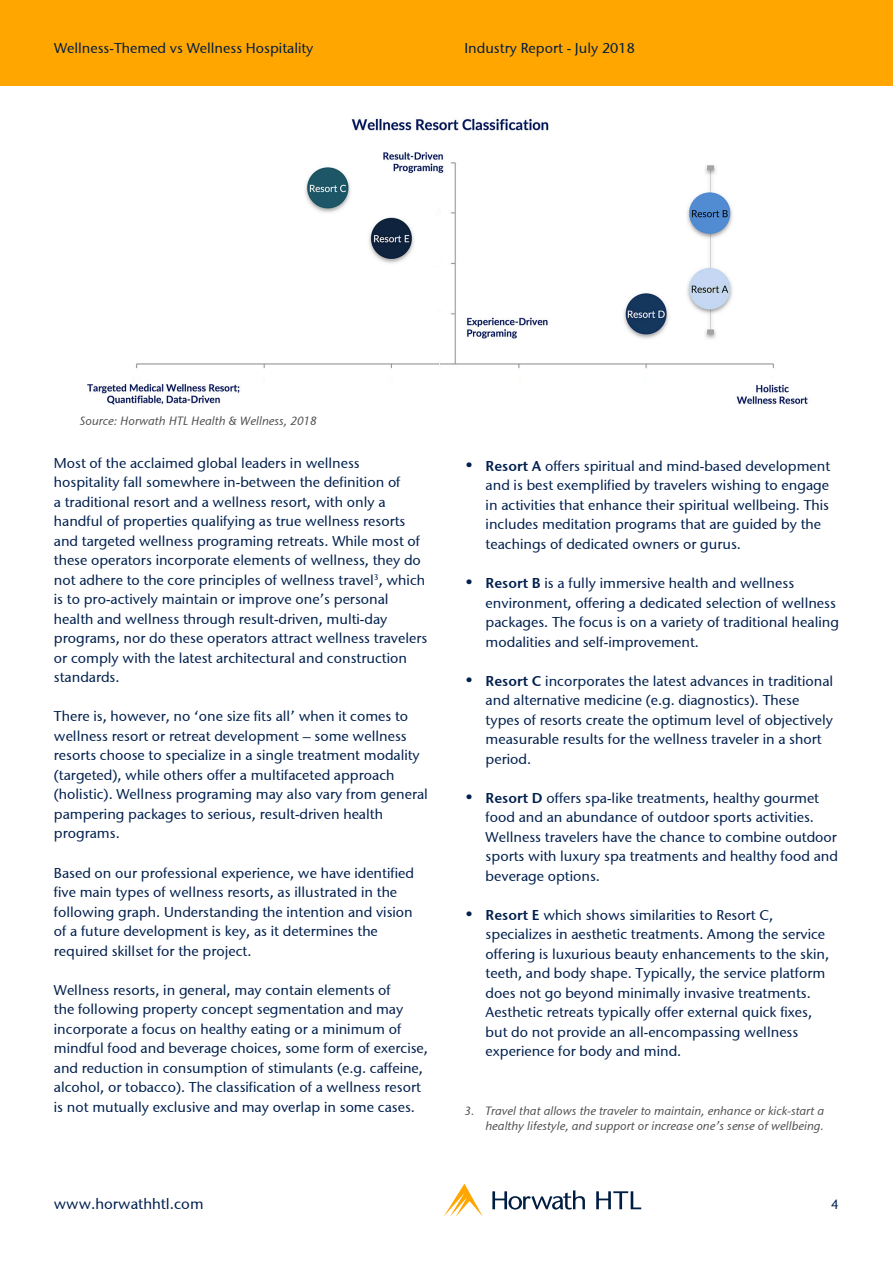
<style>
.page{position:relative;width:893px;height:1263px;background:#fff}
.page>*{position:absolute;margin:0;border:0;box-sizing:border-box;transform-origin:0 0}
.t1{font:15px "Stone Sans ITCTT Medium";color:#00204e}
.t2{font:14.25px/19.5px "Stone Sans ITCTT Medium";color:#00204e}
.t3{font:14.25px "Stone Sans ITCTT Medium";color:#001e41}
.t4{font:13.5px "Stone Sans ITCTT Medium";color:#00204e}
.t5{font:italic 12px/15px "Stone Sans ITCTT Medium";color:#4d4d4d;text-align:right}
.s1{font-family:"Stone Sans Semi ITCTT Italic";font-size:17.25px}
.s2{font-family:"Stone Sans Sem ITCTT Semi"}
</style>
<div class="page">
<div style="left:0;top:0;width:893px;height:85px;background:#ffa700"></div>
<svg style="left:444px;top:1184px;width:39px;height:32px"></svg>
<svg style="left:492px;top:1190px;width:93px;height:19px"></svg>
<svg style="left:596px;top:1191px;width:45px;height:18px"></svg>
<img style="left:87px;top:118px;width:721px;height:287px">
<p class="t3" style="left:54px;top:40px;width:261px">Wellness-Themed vs Wellness Hospitality</p>
<p class="t3" style="left:464px;top:40px;width:172px">Industry Report - July 2018</p>
<p class="t5" style="left:80px;top:413px;width:238px">Source: Horwath HTL Health &amp; Wellness, 2018</p>
<p class="t2" style="left:54px;top:453px;width:348px">Most of the acclaimed global leaders in wellness hospitality fall somewhere in-between the definition of</p>
<p class="t2" style="left:54px;top:492px;width:375px">a traditional resort and a wellness resort, with only a handful of properties qualifying as true wellness resorts and targeted wellness programing retreats. While most of these operators incorporate elements of wellness, they do not adhere to the core principles of wellness travel<sup>3</sup>, which is to pro-actively maintain or improve one’s personal health and wellness through result-driven, multi-day programs, nor do these operators attract wellness travelers or comply with the latest architectural and construction standards.</p>
<p class="t2" style="left:54px;top:707px;width:367px">There is, however, no ‘one size fits all’ when it comes to wellness resort or retreat development – some wellness resorts choose to specialize in a single treatment modality (targeted), while others offer a multifaceted approach</p>
<p class="t2" style="left:54px;top:785px;width:376px">(holistic). Wellness programing may also vary from general pampering packages to serious, result-driven health programs.</p>
<p class="t2" style="left:54px;top:863px;width:361px">Based on our professional experience, we have identified five main types of wellness resorts, as illustrated in the following graph. Understanding the intention and vision of a future development is key, as it determines the required skillset for the project.</p>
<p class="t2" style="left:54px;top:980px;width:338px">Wellness resorts, in general, may contain elements of</p>
<p class="t2" style="left:54px;top:999px;width:376px">the following property concept segmentation and may incorporate a focus on healthy eating or a minimum of mindful food and beverage choices, some form of exercise, and reduction in consumption of stimulants (e.g. caffeine, alcohol, or tobacco). The classification of a wellness resort is not mutually exclusive and may overlap in some cases.</p>
<p class="t2" style="left:486px;top:456px;width:346px;text-indent:-21px"><span class="s1">•</span> <span class="s2">Resort A</span> offers spiritual and mind-based development and is best exemplified by travelers wishing to engage in activities that enhance their spiritual wellbeing. This includes meditation programs that are guided by the teachings of dedicated owners or gurus.</p>
<p class="t2" style="left:486px;top:573px;width:355px;text-indent:-21px"><span class="s1">•</span> <span class="s2">Resort B</span> is a fully immersive health and wellness environment, offering a dedicated selection of wellness packages. The focus is on a variety of traditional healing modalities and self-improvement.</p>
<p class="t2" style="left:486px;top:671px;width:349px;text-indent:-21px"><span class="s1">•</span> <span class="s2">Resort C</span> incorporates the latest advances in traditional and alternative medicine (e.g. diagnostics). These types of resorts create the optimum level of objectively measurable results for the wellness traveler in a short period.</p>
<p class="t2" style="left:486px;top:788px;width:354px;text-indent:-21px"><span class="s1">•</span> <span class="s2">Resort D</span> offers spa-like treatments, healthy gourmet food and an abundance of outdoor sports activities.<br>Wellness travelers have the chance to combine outdoor sports with luxury spa treatments and healthy food and beverage options.</p>
<p class="t2" style="left:486px;top:905px;width:345px;text-indent:-21px"><span class="s1">•</span> <span class="s2">Resort E</span> which shows similarities to Resort C, specializes in aesthetic treatments. Among the service offering is luxurious beauty enhancements to the skin, teeth, and body shape. Typically, the service platform does not go beyond minimally invasive treatments.<br>Aesthetic retreats typically offer external quick fixes, but do not provide an all-encompassing wellness experience for body and mind.</p>
<p class="t5" style="left:464px;top:1103px;width:361px">3. Travel that allows the traveler to maintain, enhance or kick-start a healthy lifestyle, and support or increase one’s sense of wellbeing.</p>
<p class="t1" style="left:54px;top:1195px;width:151px">www.horwathhtl.com</p>
<p class="t4" style="left:831px;top:1196px;width:9px">4</p>
</div>
